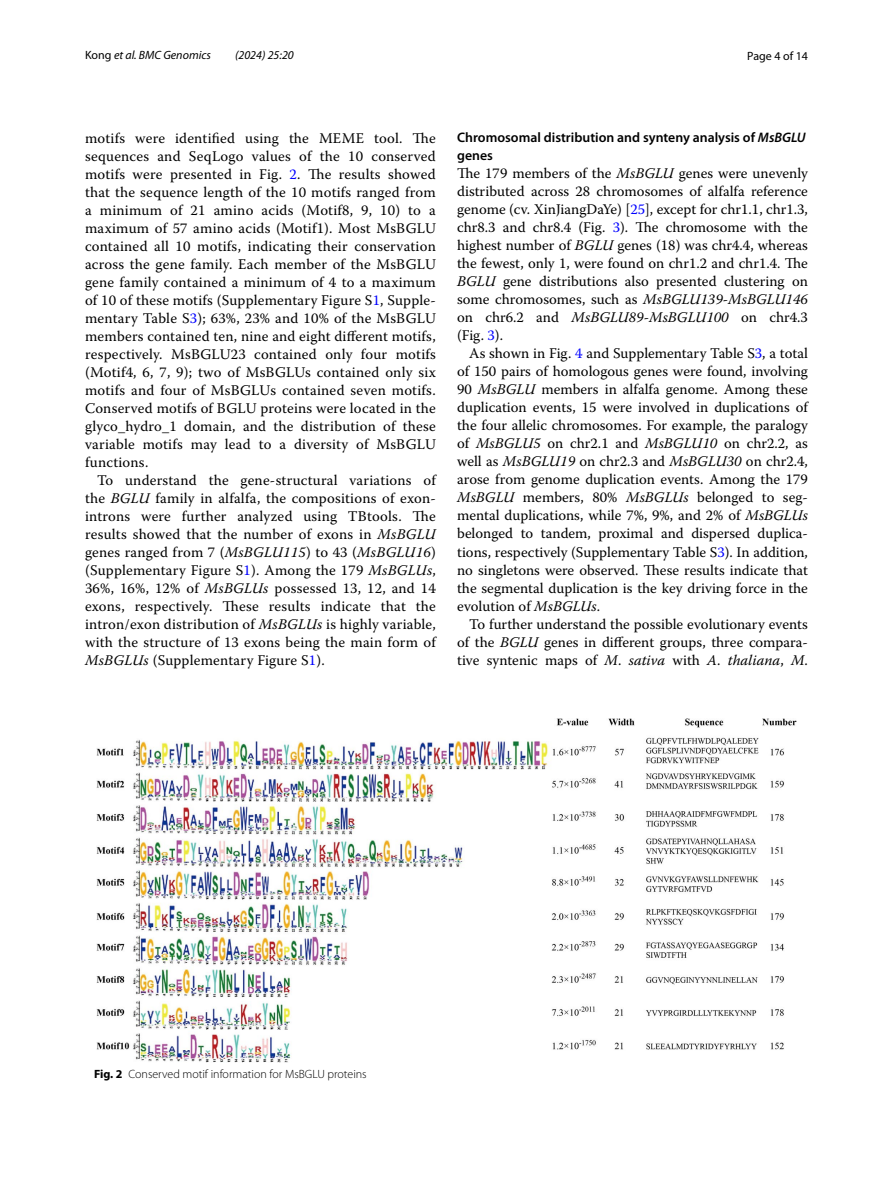
<style>
.page{position:relative;width:893px;height:1187px;background:#fff}
.page>*{position:absolute;margin:0;border:0;box-sizing:border-box;transform-origin:0 0}
.t1{font:14.7px/18px "Warnock Pro";letter-spacing:.005em;color:#000;text-align:justify}
.t2{font:600 13.8px/18px "Myriad Pro";color:#000}
.t3{font:300 12px "Myriad Pro";color:#000}
.t4{font:italic 12px "Myriad Pro";color:#000}
.t5{font:12px "Myriad Pro";color:#000}
.s1{font-style:normal}
.s2{color:#00f}
.s3{font-style:italic}
.s4{font-weight:700}
</style>
<div class="page">
<img style="left:96px;top:718px;width:701px;height:344px">
<p class="t4" style="left:85px;top:48px;width:127px"><span class="s1">Kong</span> et al. BMC Genomics</p>
<p class="t4" style="left:235px;top:48px;width:60px">(2024) 25:20</p>
<p class="t5" style="left:747px;top:48px;width:62px">Page 4 of 14</p>
<p class="t1" style="left:85px;top:128px;width:352px">motifs were identified using the MEME tool. The sequences and SeqLogo values of the 10 conserved motifs were presented in Fig. <span class="s2">2</span>. The results showed that the sequence length of the 10 motifs ranged from a minimum of 21 amino acids (Motif8, 9, 10) to a maximum of 57 amino acids (Motif1). Most MsBGLU contained all 10 motifs, indicating their conservation across the gene family. Each member of the MsBGLU gene family contained a minimum of 4 to a maximum of 10 of these motifs (Supplementary Figure S<span class="s2">1</span>, Supple&shy;mentary Table S<span class="s2">3</span>); 63%, 23% and 10% of the MsBGLU members contained ten, nine and eight different motifs, respectively. MsBGLU23 contained only four motifs (Motif4, 6, 7, 9); two of MsBGLUs contained only six motifs and four of MsBGLUs contained seven motifs.<br>Conserved motifs of BGLU proteins were located in the glyco_hydro_1 domain, and the distribution of these variable motifs may lead to a diversity of MsBGLU functions.</p>
<p class="t1" style="left:85px;top:470px;width:352px;text-indent:12px">To understand the gene-structural variations of the <span class="s3">BGLU</span> family in alfalfa, the compositions of exon&shy;introns were further analyzed using TBtools. The results showed that the number of exons in <span class="s3">MsBGLU </span>genes ranged from 7 (<span class="s3">MsBGLU115</span>) to 43 (<span class="s3">MsBGLU16</span>) (Supplementary Figure S<span class="s2">1</span>). Among the 179 <span class="s3">MsBGLUs</span>, 36%, 16%, 12% of <span class="s3">MsBGLUs</span> possessed 13, 12, and 14 exons, respectively. These results indicate that the intron/exon distribution of <span class="s3">MsBGLUs</span> is highly variable, with the structure of 13 exons being the main form of <span class="s3">MsBGLUs</span> (Supplementary Figure S<span class="s2">1</span>).</p>
<p class="t2" style="left:457px;top:128px;width:350px">Chromosomal distribution and synteny analysis of <span class="s3">MsBGLU </span>genes</p>
<p class="t1" style="left:457px;top:164px;width:352px">The 179 members of the <span class="s3">MsBGLU</span> genes were unevenly distributed across 28 chromosomes of alfalfa reference genome (cv. XinJiangDaYe) [<span class="s2">25</span>], except for chr1.1, chr1.3, chr8.3 and chr8.4 (Fig. <span class="s2">3</span>). The chromosome with the highest number of <span class="s3">BGLU</span> genes (18) was chr4.4, whereas the fewest, only 1, were found on chr1.2 and chr1.4. The <span class="s3">BGLU</span> gene distributions also presented clustering on some chromosomes, such as <span class="s3">MsBGLU139</span>-<span class="s3">MsBGLU146 </span>on chr6.2 and <span class="s3">MsBGLU89</span>-<span class="s3">MsBGLU100</span> on chr4.3 (Fig. <span class="s2">3</span>).</p>
<p class="t1" style="left:457px;top:344px;width:352px;text-indent:12px">As shown in Fig. <span class="s2">4</span> and Supplementary Table S<span class="s2">3</span>, a total of 150 pairs of homologous genes were found, involving 90 <span class="s3">MsBGLU</span> members in alfalfa genome. Among these duplication events, 15 were involved in duplications of the four allelic chromosomes. For example, the paralogy of <span class="s3">MsBGLU5</span> on chr2.1 and <span class="s3">MsBGLU10</span> on chr2.2, as well as <span class="s3">MsBGLU19</span> on chr2.3 and <span class="s3">MsBGLU30</span> on chr2.4, arose from genome duplication events. Among the 179<br><span class="s3">MsBGLU</span> members, 80% <span class="s3">MsBGLUs</span> belonged to seg&shy;mental duplications, while 7%, 9%, and 2% of <span class="s3">MsBGLUs </span>belonged to tandem, proximal and dispersed duplica&shy;tions, respectively (Supplementary Table S<span class="s2">3</span>). In addition, no singletons were observed. These results indicate that the segmental duplication is the key driving force in the evolution of <span class="s3">MsBGLUs</span>.</p>
<p class="t1" style="left:457px;top:614px;width:352px;text-indent:12px">To further understand the possible evolutionary events of the <span class="s3">BGLU</span> genes in different groups, three compara&shy;tive syntenic maps of <span class="s3">M</span>. <span class="s3">sativa</span> with <span class="s3">A</span>. <span class="s3">thaliana</span>, <span class="s3">M</span>.</p>
<p class="t3" style="left:94px;top:1067px;width:274px"><span class="s4">Fig. 2</span> Conserved motif information for MsBGLU proteins</p>
</div>
